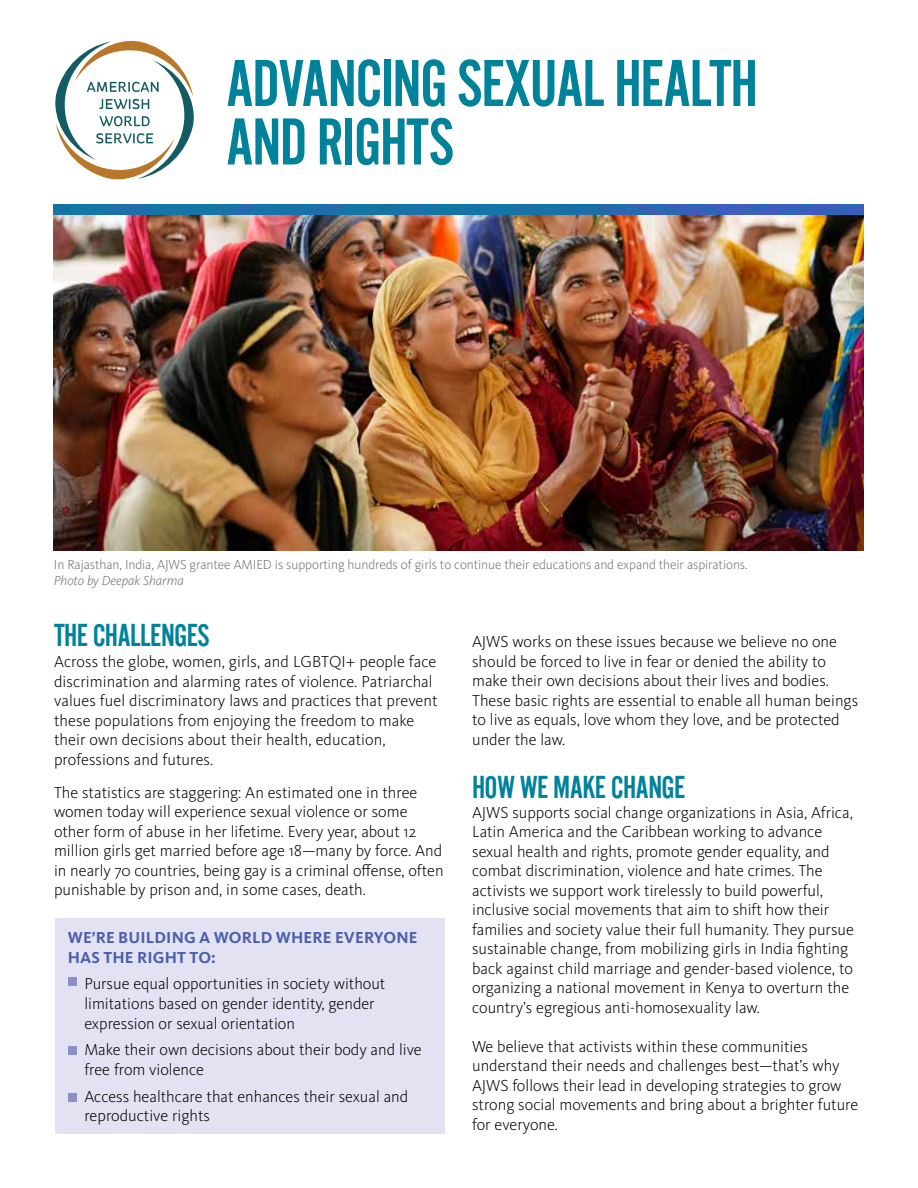
<style>
.page{position:relative;width:918px;height:1188px;background:#fff}
.page>*{position:absolute;margin:0;border:0;box-sizing:border-box;transform-origin:0 0}
.t1{font:69px/58.5px "Alternate Gothic Com No 2";letter-spacing:-.02em;color:#00829a}
.t2{font:33px "Alternate Gothic Com No 2";letter-spacing:-.02em;color:#00829a}
.t3{font:300 16.5px/19.5px "Kievit Pro";color:#000}
.t4{font:700 16.5px/19.8px "Kievit Pro";letter-spacing:.01em;color:#4d5fab}
.t5{font:300 13.5px "Kievit Pro";letter-spacing:-.005em;color:#6f7073}
.t6{font:italic 300 13.5px "Kievit Pro";letter-spacing:-.005em;color:#6f7073}
</style>
<div class="page">
<img style="left:53px;top:205px;width:810px;height:346px">
<div style="left:55px;top:919px;width:390px;height:215px;background:#e2e2f2"></div>
<svg style="left:55px;top:41px;width:139px;height:138px"></svg>
<div style="left:68px;top:977px;width:9px;height:9px;background:#8a8fc7"></div>
<div style="left:68px;top:1046px;width:9px;height:9px;background:#8a8fc7"></div>
<div style="left:68px;top:1093px;width:9px;height:9px;background:#8a8fc7"></div>
<h1 class="t1" style="left:226px;top:54px;width:534px">ADVANCING SEXUAL HEALTH<br>AND RIGHTS</h1>
<p class="t5" style="left:54px;top:556px;width:695px">In Rajasthan, India, AJWS grantee AMIED is supporting hundreds of girls to continue their educations and expand their aspirations.</p>
<p class="t6" style="left:54px;top:572px;width:131px">Photo by Deepak Sharma</p>
<h2 class="t2" style="left:54px;top:619px;width:157px">THE CHALLENGES</h2>
<p class="t3" style="left:54px;top:652px;width:385px">Across the globe, women, girls, and LGBTQI+ people face discrimination and alarming rates of violence. Patriarchal values fuel discriminatory laws and practices that prevent these populations from enjoying the freedom to make their own decisions about their health, education, professions and futures.</p>
<p class="t3" style="left:54px;top:783px;width:391px">The statistics are staggering: An estimated one in three women today will experience sexual violence or some other form of abuse in her lifetime. Every year, about 12 million girls get married before age 18—many by force. And in nearly 70 countries, being gay is a criminal offense, often punishable by prison and, in some cases, death.</p>
<p class="t4" style="left:68px;top:927px;width:351px">WE’RE BUILDING A WORLD WHERE EVERYONE<br>HAS THE RIGHT TO:</p>
<p class="t3" style="left:84px;top:974px;width:303px">Pursue equal opportunities in society without limitations based on gender identity, gender expression or sexual orientation</p>
<p class="t3" style="left:84px;top:1040px;width:339px">Make their own decisions about their body and live free from violence</p>
<p class="t3" style="left:84px;top:1086px;width:325px">Access healthcare that enhances their sexual and reproductive rights</p>
<p class="t3" style="left:472px;top:632px;width:388px">AJWS works on these issues because we believe no one should be forced to live in fear or denied the ability to make their own decisions about their lives and bodies.<br>These basic rights are essential to enable all human beings to live as equals, love whom they love, and be protected under the law.</p>
<h2 class="t2" style="left:472px;top:771px;width:215px">HOW WE MAKE CHANGE</h2>
<p class="t3" style="left:472px;top:802px;width:383px">AJWS supports social change organizations in Asia, Africa, Latin America and the Caribbean working to advance sexual health and rights, promote gender equality, and combat discrimination, violence and hate crimes. The activists we support work tirelessly to build powerful, inclusive social movements that aim to shift how their families and society value their full humanity. They pursue sustainable change, from mobilizing girls in India fighting back against child marriage and gender-based violence, to organizing a national movement in Kenya to overturn the country’s egregious anti-homosexuality law.</p>
<p class="t3" style="left:472px;top:1036px;width:388px">We believe that activists within these communities understand their needs and challenges best—that’s why AJWS follows their lead in developing strategies to grow strong social movements and bring about a brighter future for everyone.</p>
</div>
